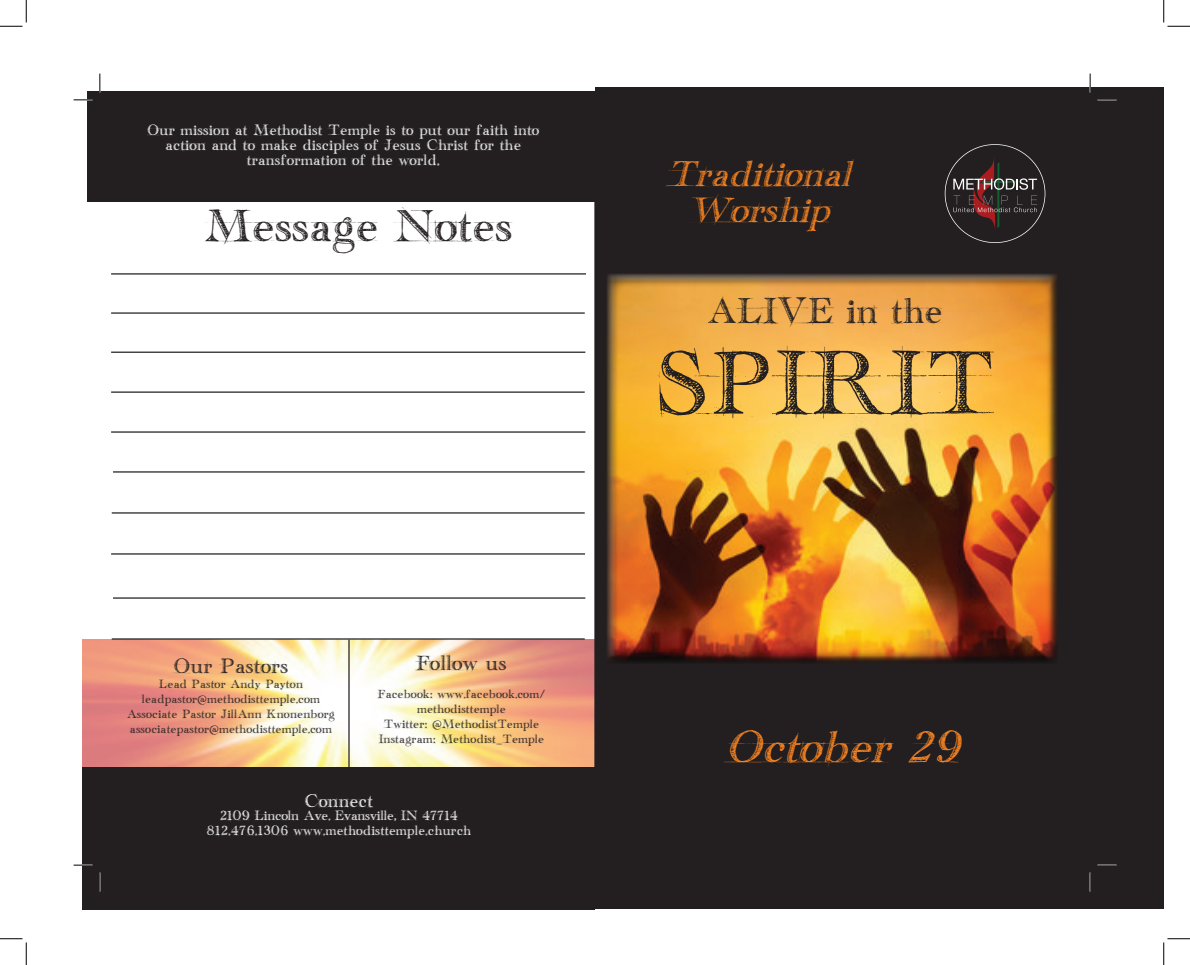
<style>
.page{position:relative;width:1190px;height:965px;background:#fff}
.page>*{position:absolute;margin:0;border:0;box-sizing:border-box;transform-origin:0 0}
.t1{font:75px "handwriting draft free version";color:#231f20}
.t2{font:37.5px "handwriting draft free version";color:#231f20}
.t3{font:italic 37.5px "handwriting draft free version";color:#f58220}
.t4{font:italic 30px/36px "handwriting draft free version";color:#f58220;text-align:center}
.t5{font:30px "handwriting draft free version";color:#231f20}
.t6{font:17.5px "handwriting draft free version";color:#231f20}
.t7{font:15px "handwriting draft free version";color:#fff}
.t8{font:12.5px/15px "handwriting draft free version";color:#fff;text-align:center}
.t9{font:11.25px/15px "handwriting draft free version";color:#fff;text-align:center}
.t10{font:10px/15px "handwriting draft free version";color:#231f20;text-align:center}
</style>
<div class="page">
<img style="left:83px;top:639px;width:511px;height:128px">
<hr style="left:111px;top:273px;width:475px;height:1px;background:#231f20">
<hr style="left:111px;top:312px;width:474px;height:2px;background:#231f20">
<hr style="left:111px;top:351px;width:474px;height:2px;background:#231f20">
<hr style="left:111px;top:391px;width:474px;height:2px;background:#231f20">
<hr style="left:111px;top:431px;width:474px;height:2px;background:#231f20">
<hr style="left:113px;top:471px;width:472px;height:1px;background:#231f20">
<hr style="left:112px;top:512px;width:473px;height:1px;background:#231f20">
<hr style="left:111px;top:553px;width:474px;height:1px;background:#231f20">
<hr style="left:113px;top:597px;width:472px;height:1px;background:#231f20">
<hr style="left:112px;top:638px;width:473px;height:1px;background:#231f20">
<div style="left:83px;top:767px;width:512px;height:142px;background:#231f20"></div>
<div style="left:87px;top:91px;width:512px;height:110px;background:#231f20"></div>
<hr style="left:594px;top:147px;width:1px;height:681px;background:#231f20">
<hr style="left:348px;top:639px;width:2px;height:132px;background:#231f20">
<div style="left:595px;top:87px;width:568px;height:822px;background:#231f20"></div>
<div style="left:605px;top:273px;width:453px;height:392px;background:#231f20;opacity:.75"></div>
<svg style="left:944px;top:144px;width:101px;height:99px"></svg>
<svg style="left:74px;top:99px;width:18px;height:2px"></svg>
<svg style="left:1097px;top:99px;width:19px;height:2px"></svg>
<svg style="left:74px;top:864px;width:18px;height:2px"></svg>
<svg style="left:1097px;top:864px;width:19px;height:2px"></svg>
<svg style="left:99px;top:74px;width:2px;height:18px"></svg>
<svg style="left:99px;top:872px;width:2px;height:19px"></svg>
<svg style="left:1089px;top:74px;width:2px;height:18px"></svg>
<svg style="left:1089px;top:872px;width:2px;height:19px"></svg>
<svg style="left:0;top:0;width:27px;height:27px"></svg>
<svg style="left:0;top:938px;width:27px;height:27px"></svg>
<svg style="left:1163px;top:0;width:27px;height:27px"></svg>
<svg style="left:1163px;top:938px;width:27px;height:27px"></svg>
<p class="t8" style="left:147px;top:124px;width:394px">Our mission at Methodist Temple is to put our faith into action and to make disciples of Jesus Christ for the transformation of the world.</p>
<h2 class="t2" style="left:204px;top:206px;width:310px">Message Notes</h2>
<h3 class="t6" style="left:174px;top:657px;width:116px">Our Pastors</h3>
<p class="t10" style="left:127px;top:678px;width:210px">Lead Pastor Andy Payton leadpastor@methodisttemple.com Associate Pastor JillAnn Knonenborg associatepastor@methodisttemple.com</p>
<h3 class="t6" style="left:416px;top:653px;width:92px">Follow us</h3>
<p class="t10" style="left:378px;top:688px;width:169px">Facebook: www.facebook.com/ methodisttemple<br>Twitter: @MethodistTemple<br>Instagram: Methodist_Temple</p>
<h3 class="t7" style="left:304px;top:793px;width:70px">Connect</h3>
<p class="t9" style="left:206px;top:809px;width:266px">2109 Lincoln Ave. Evansville, IN 47714<br>812.476.1306 www.methodisttemple.church</p>
<h3 class="t4" style="left:666px;top:160px;width:196px">Traditional<br>Worship</h3>
<h3 class="t5" style="left:707px;top:295px;width:238px">ALIVE in the</h3>
<h1 class="t1" style="left:654px;top:343px;width:343px">SPIRIT</h1>
<h2 class="t3" style="left:725px;top:727px;width:249px">October 29</h2>
</div>
